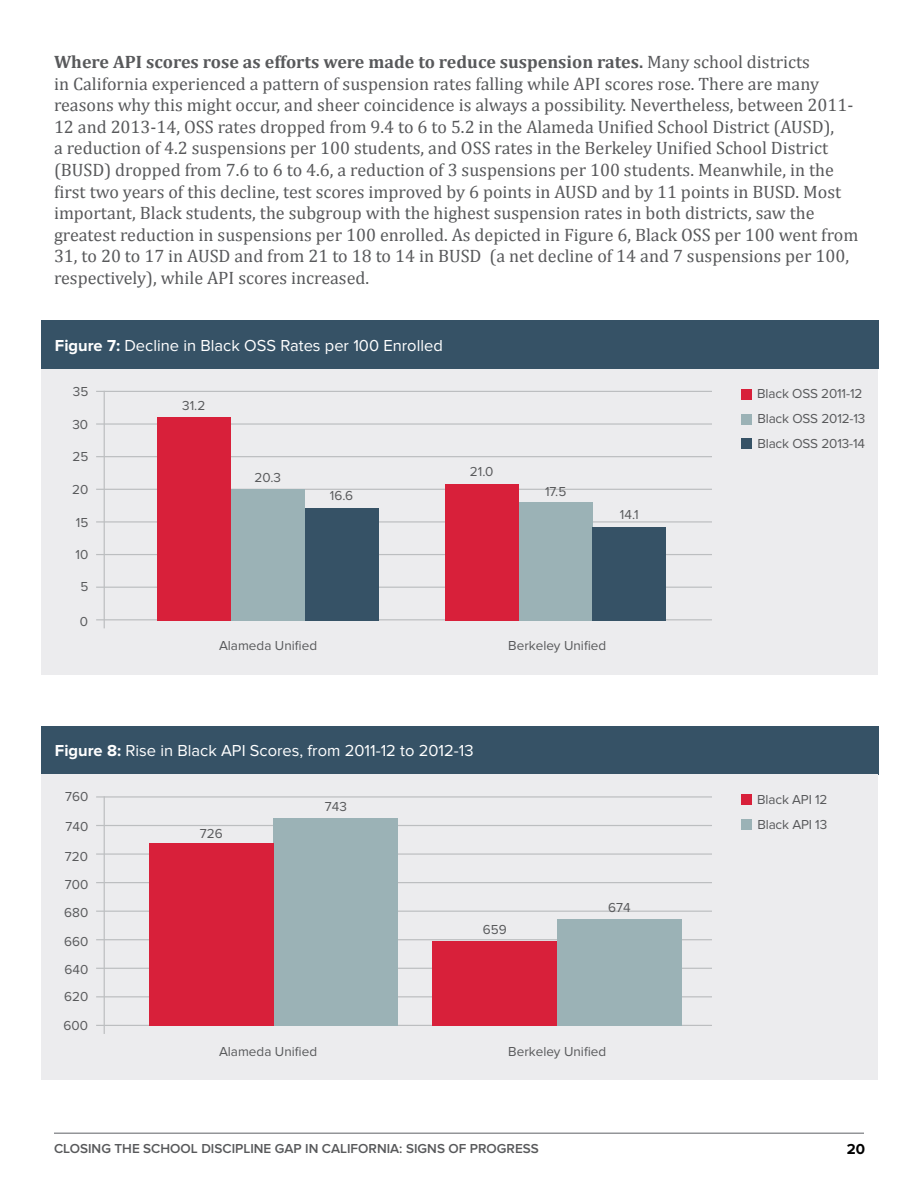
<style>
.page{position:relative;width:918px;height:1188px;background:#fff}
.page>*{position:absolute;margin:0;border:0;box-sizing:border-box;transform-origin:0 0}
.t1{font:18px/21.6px "Cambria";color:#58595b}
.t2{font:16.5px "Proxima Nova";color:#fff}
.t3{font:700 15px "Proxima Nova";color:#000}
.t4{font:13.5px "Proxima Nova";color:#58595b}
.t5{font:600 13.5px "Proxima Nova";color:#58595b}
.s1{font-weight:700}
</style>
<div class="page">
<hr style="left:54px;top:1132px;width:810px;height:2px;background:#939598">
<div style="left:41px;top:321px;width:837px;height:48px;background:#365266"></div>
<div style="left:41px;top:726px;width:837px;height:49px;background:#365266"></div>
<div style="left:41px;top:369px;width:837px;height:305px;background:#ececee"></div>
<div style="left:41px;top:775px;width:837px;height:305px;background:#ececee"></div>
<hr style="left:96px;top:619px;width:616px;height:1px;background:#bcbec0">
<hr style="left:96px;top:456px;width:616px;height:1px;background:#bcbec0">
<hr style="left:96px;top:423px;width:616px;height:2px;background:#bcbec0">
<hr style="left:96px;top:489px;width:616px;height:1px;background:#bcbec0">
<hr style="left:96px;top:554px;width:616px;height:1px;background:#bcbec0">
<hr style="left:96px;top:587px;width:616px;height:1px;background:#bcbec0">
<hr style="left:96px;top:391px;width:616px;height:1px;background:#bcbec0">
<hr style="left:96px;top:521px;width:616px;height:2px;background:#bcbec0">
<hr style="left:96px;top:1025px;width:616px;height:1px;background:#bcbec0">
<hr style="left:96px;top:853px;width:616px;height:2px;background:#bcbec0">
<hr style="left:96px;top:825px;width:616px;height:1px;background:#bcbec0">
<hr style="left:96px;top:882px;width:616px;height:1px;background:#bcbec0">
<hr style="left:96px;top:911px;width:616px;height:1px;background:#bcbec0">
<hr style="left:96px;top:968px;width:616px;height:1px;background:#bcbec0">
<hr style="left:96px;top:996px;width:616px;height:1px;background:#bcbec0">
<hr style="left:96px;top:796px;width:616px;height:2px;background:#bcbec0">
<hr style="left:96px;top:939px;width:616px;height:1px;background:#bcbec0">
<hr style="left:104px;top:391px;width:1px;height:237px;background:#bcbec0">
<hr style="left:104px;top:796px;width:1px;height:238px;background:#bcbec0">
<div style="left:741px;top:389px;width:11px;height:11px;background:#d8203a"></div>
<div style="left:741px;top:794px;width:11px;height:11px;background:#d8203a"></div>
<div style="left:741px;top:414px;width:11px;height:10px;background:#9bb2b6"></div>
<div style="left:741px;top:819px;width:11px;height:11px;background:#9bb2b6"></div>
<div style="left:741px;top:438px;width:11px;height:11px;background:#365266"></div>
<div style="left:231px;top:489px;width:74px;height:131px;background:#9bb2b6"></div>
<div style="left:157px;top:417px;width:74px;height:203px;background:#d8203a"></div>
<div style="left:274px;top:818px;width:124px;height:208px;background:#9bb2b6"></div>
<div style="left:149px;top:844px;width:125px;height:182px;background:#d8203a"></div>
<div style="left:557px;top:920px;width:125px;height:106px;background:#9bb2b6"></div>
<div style="left:433px;top:941px;width:124px;height:85px;background:#d8203a"></div>
<div style="left:519px;top:502px;width:74px;height:118px;background:#9bb2b6"></div>
<div style="left:445px;top:484px;width:74px;height:136px;background:#d8203a"></div>
<div style="left:305px;top:508px;width:74px;height:112px;background:#365266"></div>
<div style="left:592px;top:527px;width:74px;height:93px;background:#365266"></div>
<p class="t1" style="left:54px;top:51px;width:806px"><span class="s1">Where API scores rose as efforts were made to reduce suspension rates.</span> Many school districts<br>in California experienced a pattern of suspension rates falling while API scores rose. There are many reasons why this might occur, and sheer coincidence is always a possibility. Nevertheless, between 2011- 12 and 2013-14, OSS rates dropped from 9.4 to 6 to 5.2 in the Alameda Unified School District (AUSD),<br>a reduction of 4.2 suspensions per 100 students, and OSS rates in the Berkeley Unified School District (BUSD) dropped from 7.6 to 6 to 4.6, a reduction of 3 suspensions per 100 students. Meanwhile, in the first two years of this decline, test scores improved by 6 points in AUSD and by 11 points in BUSD. Most important, Black students, the subgroup with the highest suspension rates in both districts, saw the greatest reduction in suspensions per 100 enrolled. As depicted in Figure 6, Black OSS per 100 went from 31, to 20 to 17 in AUSD and from 21 to 18 to 14 in BUSD (a net decline of 14 and 7 suspensions per 100, respectively), while API scores increased.</p>
<p class="t2" style="left:55px;top:336px;width:390px"><span class="s1">Figure 7:</span> Decline in Black OSS Rates per 100 Enrolled</p>
<p class="t4" style="left:73px;top:384px;width:17px">35</p>
<p class="t4" style="left:72px;top:416px;width:17px">30</p>
<p class="t4" style="left:72px;top:449px;width:17px">25</p>
<p class="t4" style="left:72px;top:482px;width:18px">20</p>
<p class="t4" style="left:76px;top:515px;width:14px">15</p>
<p class="t4" style="left:76px;top:547px;width:14px">10</p>
<p class="t4" style="left:80px;top:579px;width:9px">5</p>
<p class="t4" style="left:80px;top:614px;width:10px">0</p>
<p class="t4" style="left:182px;top:398px;width:25px">31.2</p>
<p class="t4" style="left:255px;top:470px;width:28px">20.3</p>
<p class="t4" style="left:330px;top:488px;width:25px">16.6</p>
<p class="t4" style="left:219px;top:638px;width:100px">Alameda Unified</p>
<p class="t4" style="left:470px;top:464px;width:25px">21.0</p>
<p class="t4" style="left:545px;top:484px;width:23px">17.5</p>
<p class="t4" style="left:620px;top:506px;width:20px">14.1</p>
<p class="t4" style="left:508px;top:638px;width:99px">Berkeley Unified</p>
<p class="t2" style="left:55px;top:741px;width:420px"><span class="s1">Figure 8:</span> Rise in Black API Scores, from 2011-12 to 2012-13</p>
<p class="t4" style="left:65px;top:789px;width:25px">760</p>
<p class="t4" style="left:66px;top:819px;width:24px">740</p>
<p class="t4" style="left:65px;top:848px;width:25px">720</p>
<p class="t4" style="left:65px;top:876px;width:25px">700</p>
<p class="t4" style="left:64px;top:905px;width:26px">680</p>
<p class="t4" style="left:200px;top:826px;width:24px">726</p>
<p class="t4" style="left:325px;top:799px;width:24px">743</p>
<p class="t4" style="left:608px;top:900px;width:24px">674</p>
<p class="t4" style="left:64px;top:934px;width:26px">660</p>
<p class="t4" style="left:65px;top:962px;width:25px">640</p>
<p class="t4" style="left:64px;top:989px;width:26px">620</p>
<p class="t4" style="left:63px;top:1018px;width:26px">600</p>
<p class="t4" style="left:219px;top:1044px;width:100px">Alameda Unified</p>
<p class="t4" style="left:483px;top:922px;width:25px">659</p>
<p class="t4" style="left:508px;top:1044px;width:99px">Berkeley Unified</p>
<p class="t4" style="left:757px;top:386px;width:107px">Black OSS 2011-12</p>
<p class="t4" style="left:757px;top:411px;width:110px">Black OSS 2012-13</p>
<p class="t4" style="left:757px;top:436px;width:109px">Black OSS 2013-14</p>
<p class="t4" style="left:757px;top:792px;width:72px">Black API 12</p>
<p class="t4" style="left:757px;top:817px;width:71px">Black API 13</p>
<p class="t5" style="left:54px;top:1141px;width:486px">CLOSING THE SCHOOL DISCIPLINE GAP IN CALIFORNIA: SIGNS OF PROGRESS</p>
<p class="t3" style="left:847px;top:1141px;width:20px">20</p>
</div>
